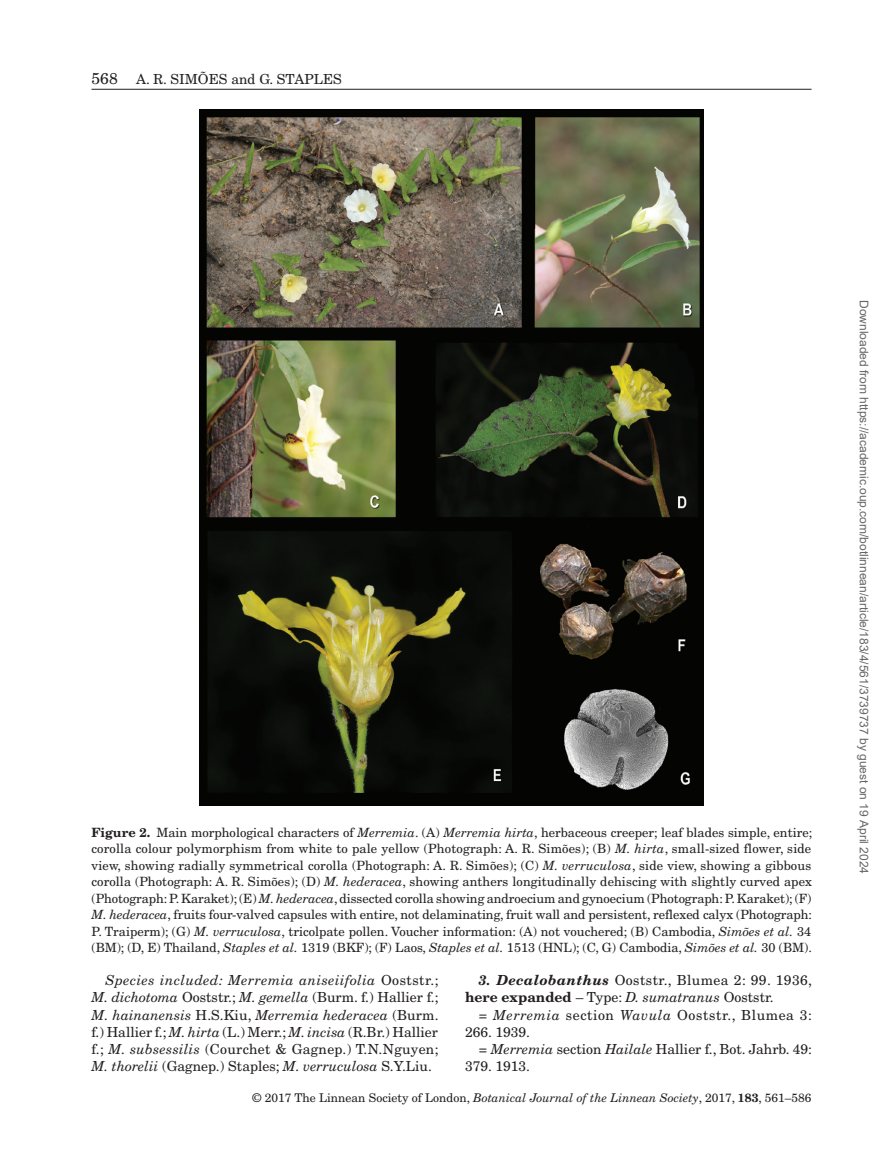
<style>
.page{position:relative;width:893px;height:1174px;background:#fff}
.page>*{position:absolute;margin:0;border:0;box-sizing:border-box;transform-origin:0 0}
.t1{font:13.8px/17.2px "New Century Schlbk";color:#231f20;text-align:justify}
.t2{font:13.8px/17.2px "New Century Schlbk";letter-spacing:.03em;color:#231f20}
.t3{font:13.8px/17.2px "New Century Schlbk";letter-spacing:.04em;color:#231f20}
.t4{font:12.75px/16.5px "New Century Schlbk";letter-spacing:-.005em;color:#231f20;text-align:justify}
.t5{font:12px "Arial";color:#666}
.t6{font:12px "New Century Schlbk";color:#231f20}
.s1{font-size:15.75px}
.s2{font-weight:700}
.s3{font-style:italic}
.s4{font-weight:700;font-style:italic}
</style>
<div class="page">
<hr style="left:92px;top:89px;width:720px;height:1px;background:#231f20">
<img style="left:199px;top:110px;width:504px;height:695px">
<p class="t1" style="left:92px;top:70px;width:252px"><span class="s1">568</span> A. R. SIMÕES and G. STAPLES</p>
<p class="t4" style="left:92px;top:824px;width:722px"><span class="s2">Figure 2.</span> Main morphological characters of <span class="s3">Merremia</span>. (A) <span class="s3">Merremia hirta</span>, herbaceous creeper; leaf blades simple, entire; corolla colour polymorphism from white to pale yellow (Photograph: A. R. Simões); (B) <span class="s3">M. hirta</span>, small-sized flower, side view, showing radially symmetrical corolla (Photograph: A. R. Simões); (C) <span class="s3">M. verruculosa</span>, side view, showing a gibbous corolla (Photograph: A. R. Simões); (D) <span class="s3">M. hederacea</span>, showing anthers longitudinally dehiscing with slightly curved apex (Photograph: P. Karaket); (E) <span class="s3">M. hederacea</span>, dissected corolla showing androecium and gynoecium (Photograph: P. Karaket); (F)<br><span class="s3">M. hederacea</span>, fruits four-valved capsules with entire, not delaminating, fruit wall and persistent, reflexed calyx (Photograph:<br>P. Traiperm); (G) <span class="s3">M. verruculosa</span>, tricolpate pollen. Voucher information: (A) not vouchered; (B) Cambodia, <span class="s3">Simões et al.</span> 34 (BM); (D, E) Thailand, <span class="s3">Staples et al.</span> 1319 (BKF); (F) Laos, <span class="s3">Staples et al.</span> 1513 (HNL); (C, G) Cambodia, <span class="s3">Simões et al.</span> 30 (BM).</p>
<p class="t1" style="left:91px;top:971px;width:349px;text-indent:14px"><span class="s3">Species included: Merremia aniseiifolia</span> Ooststr.; <span class="s3">M. dichotoma</span> Ooststr.; <span class="s3">M. gemella</span> (Burm. f.) Hallier f.; <span class="s3">M. hainanensis</span> H.S.Kiu, <span class="s3">Merremia hederacea</span> (Burm. f.) Hallier f.; <span class="s3">M. hirta</span> (L.) Merr.; <span class="s3">M.incisa</span> (R.Br.) Hallier f.; <span class="s3">M. subsessilis</span> (Courchet &amp; Gagnep.) T.N.Nguyen; <span class="s3">M. thorelii</span> (Gagnep.) Staples; <span class="s3">M. verruculosa</span> S.Y.Liu.</p>
<p class="t2" style="left:465px;top:971px;width:349px;text-indent:14px"><span class="s4">3. Decalobanthus</span> Ooststr., Blumea 2: 99. 1936, <span class="s2">here expanded</span> – Type: <span class="s3">D. sumatranus</span> Ooststr.</p>
<p class="t3" style="left:465px;top:1006px;width:349px;text-indent:14px">= <span class="s3">Merremia</span> section <span class="s3">Wavula</span> Ooststr., Blumea 3:<br>266. 1939.</p>
<p class="t1" style="left:465px;top:1040px;width:348px;text-indent:14px">= <span class="s3">Merremia</span> section <span class="s3">Hailale</span> Hallier f., Bot. Jahrb. 49:<br>379. 1913.</p>
<p class="t6" style="left:253px;top:1090px;width:560px">© 2017 The Linnean Society of London, <span class="s3">Botanical Journal of the Linnean Society</span>, 2017, <span class="s2">183</span>, 561–586</p>
<p class="t5" style="left:868px;top:300px;width:575px;rotate:90deg">Downloaded from https://academic.oup.com/botlinnean/article/183/4/561/3739737 by guest on 19 April 2024</p>
</div>
